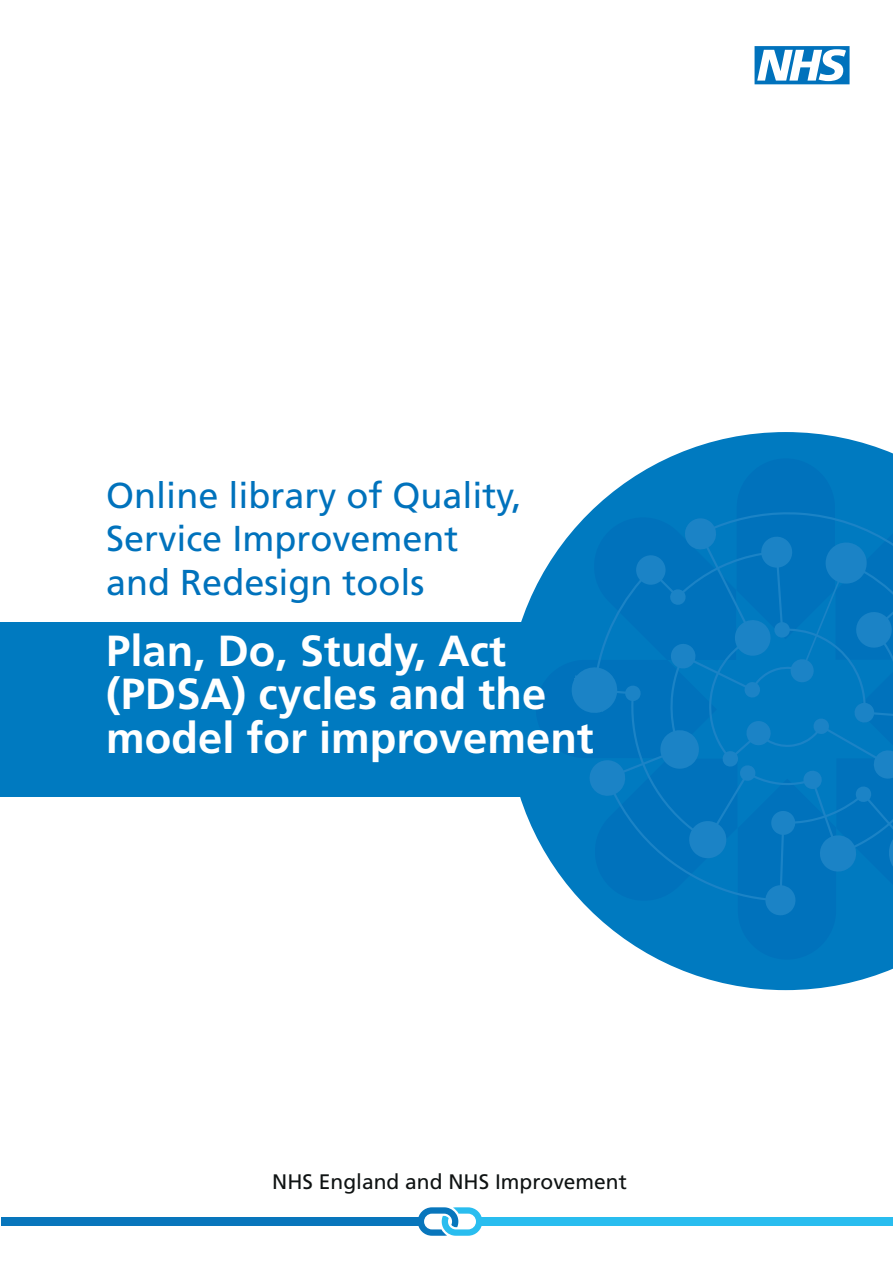
<style>
.page{position:relative;width:893px;height:1263px;background:#fff}
.page>*{position:absolute;margin:0;border:0;box-sizing:border-box;transform-origin:0 0}
.t1{font:700 43.5px/43.5px "Frutiger LT Std";color:#fff}
.t2{font:36px/43.2px "Frutiger LT Std";color:#0072bc}
.t3{font:21px "Frutiger LT Std";color:#0f1313}
</style>
<div class="page">
<svg style="left:754px;top:46px;width:95px;height:38px"></svg>
<div style="left:0;top:622px;width:614px;height:175px;background:#007ac0"></div>
<svg style="left:520px;top:432px;width:373px;height:558px"></svg>
<svg style="left:536px;top:458px;width:357px;height:502px"></svg>
<svg style="left:570px;top:511px;width:323px;height:406px;fill:#007ac0"></svg>
<svg style="left:418px;top:1207px;width:64px;height:29px"></svg>
<div style="left:2px;top:1217px;width:419px;height:9px;background:#0876bc"></div>
<div style="left:478px;top:1217px;width:415px;height:9px;background:#29bdef"></div>
<p class="t2" style="left:106px;top:477px;width:417px">Online library of Quality,<br>Service Improvement and Redesign tools</p>
<p class="t1" style="left:106px;top:632px;width:489px">Plan, Do, Study, Act (PDSA) cycles and the model for improvement</p>
<p class="t3" style="left:272px;top:1173px;width:356px">NHS England and NHS Improvement</p>
</div>
